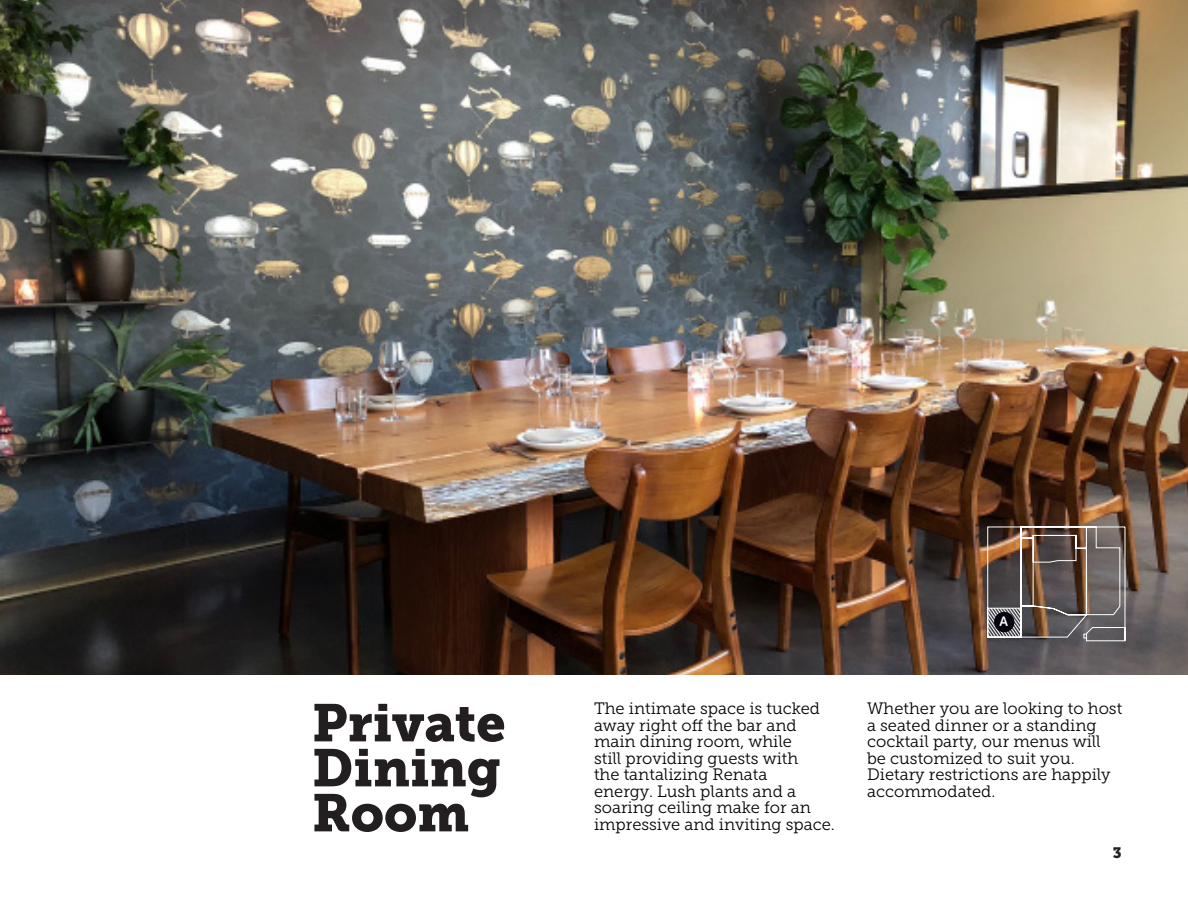
<style>
.page{position:relative;width:1188px;height:918px;background:#fff}
.page>*{position:absolute;margin:0;border:0;box-sizing:border-box;transform-origin:0 0}
.t1{font:52.5px/45px "Museo Slab 900";color:#231f20}
.t2{font:16.5px/16.5px "Museo Slab 300";color:#040503}
.t3{font:15px "Museo Slab 900";color:#231f20}
.t4{font:13.5px "Museo Sans Rounded 700";color:#fff}
</style>
<div class="page">
<img style="left:0;top:0;width:1188px;height:674px">
<img style="left:987px;top:526px;width:139px;height:116px">
<div style="left:994px;top:612px;width:20px;height:20px;background:#080510;border-radius:50%"></div>
<p class="t1" style="left:312px;top:701px;width:195px">Private</p>
<p class="t1" style="left:312px;top:746px;width:191px">Dining<br>Room</p>
<p class="t2" style="left:594px;top:701px;width:242px">The intimate space is tucked away right off the bar and main dining room, while<br>still providing guests with<br>the tantalizing Renata<br>energy. Lush plants and a soaring ceiling make for an impressive and inviting space.</p>
<p class="t4" style="left:1000px;top:614px;width:10px">A</p>
<p class="t2" style="left:867px;top:701px;width:257px">Whether you are looking to host a seated dinner or a standing cocktail party, our menus will be customized to suit you.<br>Dietary restrictions are happily accommodated.</p>
<p class="t3" style="left:1113px;top:844px;width:10px">3</p>
</div>
